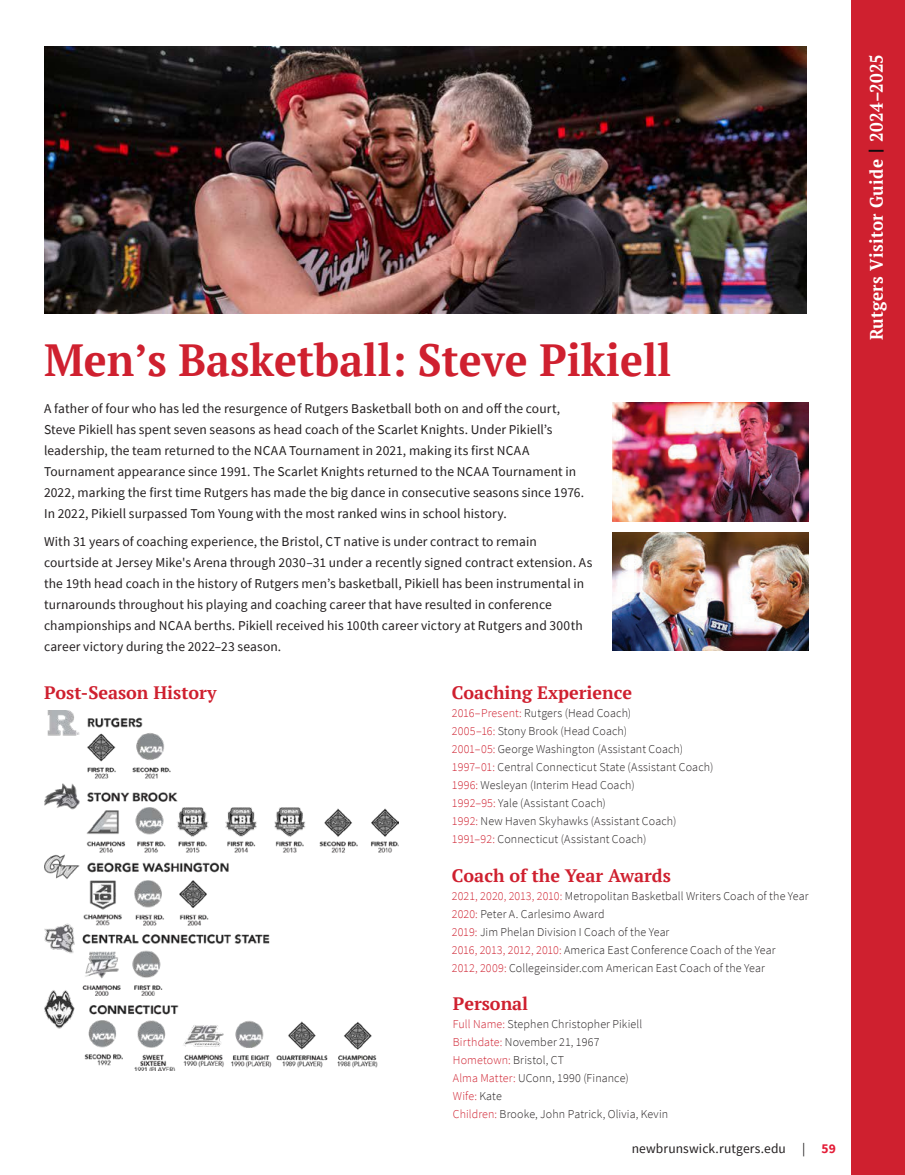
<style>
.page{position:relative;width:905px;height:1175px;background:#fff}
.page>*{position:absolute;margin:0;border:0;box-sizing:border-box;transform-origin:0 0}
.t1{font:700 45px "Xrfgwn PT Serif";color:#cf202f;scale:.95 1}
.t2{font:700 18px "Xrfgwn PT Serif";color:#cf202f}
.t3{font:700 18px "Pphqdv PT Serif";letter-spacing:.015em;color:#fff;scale:.94 1}
.t4{font:13.5px/21px "Qfrvxk Source Sans Pro";letter-spacing:.005em;color:#231f20}
.t5{font:13.5px/21px "Tjbvmp Source Sans Pro";letter-spacing:.01em;color:#231f20}
.t6{font:300 12px "Bfsbrg Source Sans Pro";letter-spacing:.01em;color:#231f20}
.t7{font:300 12px "Cttjvy Source Sans Pro";letter-spacing:.005em;color:#cf202f}
.s1{font-family:"Qfrvxk Source Sans Pro"}
.s2{color:#cf202f}
.s3{font-family:"Cttjvy Source Sans Pro";color:#cf202f}
.s4{color:#231f20}
.s5{font-family:"Bqvhrx Source Sans Pro";font-weight:700;color:#e41c37}
.s6{color:#110a0c}
</style>
<div class="page">
<div style="left:850px;top:0;width:54px;height:1174px;background:#cf202f"></div>
<img style="left:44px;top:46px;width:762px;height:268px">
<img style="left:44px;top:711px;width:355px;height:359px">
<img style="left:612px;top:403px;width:196px;height:118px">
<img style="left:612px;top:532px;width:196px;height:118px">
<h2 class="t1" style="left:44px;top:330px;width:662px">Men’s Basketball: Steve Pikiell</h2>
<p class="t5" style="left:44px;top:398px;width:541px">A father of four who has led the resurgence of Rutgers Basketball both on and off the court, <span class="s1">Steve Pikiell has spent seven seasons as head coach of the Scarlet Knights. Under Pikiell’s </span>leadership, the team returned to the NCAA Tournament in 2021, making its first NCAA <span class="s1">Tournament appearance since 1991. The Scarlet Knights returned to the NCAA Tournament in </span>2022, marking the first time Rutgers has made the big dance in consecutive seasons since 1976.<br><span class="s1">In 2022, Pikiell surpassed Tom Young with the most ranked wins in school history.</span></p>
<p class="t4" style="left:44px;top:530px;width:550px">With 31 years of coaching experience, the Bristol, CT native is under contract to remain courtside at Jersey Mike's Arena through 2030–31 under a recently signed contract extension. As the 19th head coach in the history of Rutgers men’s basketball, Pikiell has been instrumental in turnarounds throughout his playing and coaching career that have resulted in conference championships and NCAA berths. Pikiell received his 100th career victory at Rutgers and 300th career victory during the 2022–23 season.</p>
<h3 class="t2" style="left:44px;top:681px;width:174px">Post-Season History</h3>
<h3 class="t2" style="left:452px;top:681px;width:182px">Coaching Experience</h3>
<p class="t6" style="left:452px;top:705px;width:181px"><span class="s2">2016–Present:</span> Rutgers (Head Coach)</p>
<p class="t6" style="left:452px;top:723px;width:177px"><span class="s2">2005–16:</span> Stony Brook (Head Coach)</p>
<p class="t6" style="left:452px;top:741px;width:233px"><span class="s2">2001–05:</span> George Washington (Assistant Coach)</p>
<p class="t6" style="left:452px;top:759px;width:263px"><span class="s2">1997–01:</span> Central Connecticut State (Assistant Coach)</p>
<p class="t6" style="left:452px;top:777px;width:184px"><span class="s2">1996:</span> Wesleyan (Interim Head Coach)</p>
<p class="t6" style="left:452px;top:795px;width:156px"><span class="s2">1992–95:</span> Yale (Assistant Coach)</p>
<p class="t6" style="left:452px;top:813px;width:226px"><span class="s2">1992:</span> New Haven Skyhawks (Assistant Coach)</p>
<p class="t6" style="left:452px;top:831px;width:196px"><span class="s2">1991–92:</span> Connecticut (Assistant Coach)</p>
<h3 class="t2" style="left:452px;top:863px;width:220px">Coach of the Year Awards</h3>
<p class="t6" style="left:452px;top:888px;width:358px"><span class="s2">2021, 2020, 2013, 2010:</span> Metropolitan Basketball Writers Coach of the Year</p>
<p class="t6" style="left:452px;top:906px;width:154px"><span class="s2">2020:</span> Peter A. Carlesimo Award</p>
<p class="t6" style="left:452px;top:924px;width:219px"><span class="s2">2019:</span> Jim Phelan Division I Coach of the Year</p>
<p class="t6" style="left:452px;top:942px;width:325px"><span class="s2">2016, 2013, 2012, 2010:</span> America East Conference Coach of the Year</p>
<p class="t6" style="left:452px;top:960px;width:314px"><span class="s2">2012, 2009:</span> Collegeinsider.com American East Coach of the Year</p>
<h3 class="t2" style="left:453px;top:992px;width:77px">Personal</h3>
<p class="t6" style="left:453px;top:1017px;width:191px"><span class="s3">Full Name:</span> Stephen Christopher Pikiell</p>
<p class="t6" style="left:453px;top:1035px;width:148px"><span class="s2">Birthdate:</span> November 21, 1967</p>
<p class="t6" style="left:453px;top:1053px;width:113px"><span class="s3">Hometown:</span> Bristol, CT</p>
<p class="t6" style="left:453px;top:1071px;width:177px"><span class="s2">Alma Matter:</span> UConn, 1990 (Finance)</p>
<p class="t7" style="left:453px;top:1089px;width:50px">Wife: <span class="s4">Kate</span></p>
<p class="t6" style="left:453px;top:1107px;width:217px"><span class="s3">Children:</span> Brooke, John Patrick, Olivia, Kevin</p>
<p class="t4" style="left:631px;top:1137px;width:206px">newbrunswick.rutgers.edu | <span class="s5">59</span></p>
<h2 class="t3" style="left:864px;top:340px;width:306px;rotate:-90deg">Rutgers Visitor Guide <span class="s6">|</span> 2024–2025</h2>
</div>
